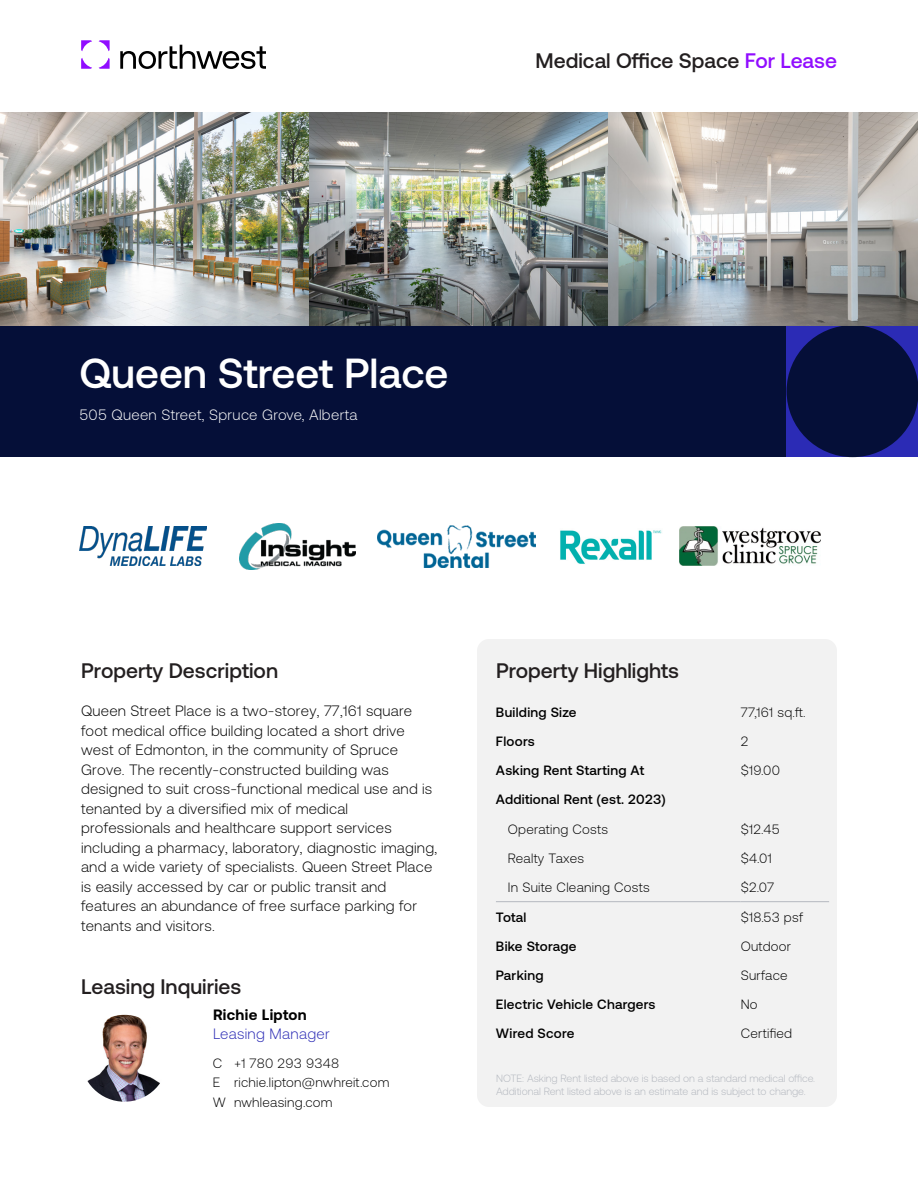
<style>
.page{position:relative;width:918px;height:1188px;background:#fff}
.page>*{position:absolute;margin:0;border:0;box-sizing:border-box;transform-origin:0 0}
.Body{font:500 42px "Aeonik";color:#fff}
.H2_-_Left{font:500 21px "Aeonik";color:#231f20}
.H2_-_Right{font:500 21px "Aeonik";color:#231f20}
.H2_-_Left-2{font:300 15px/19.5px "Aeonik";letter-spacing:.015em;color:#000}
.Body-2{font:300 15px "Aeonik";letter-spacing:.02em;color:#fff}
.t1{font:300 15px "Aeonik";letter-spacing:.02em;color:#2b2bb5}
.t2{font:700 15px "Aeonik";letter-spacing:.02em;color:#000}
.Table_C_1{font:500 13.5px "Aeonik";letter-spacing:.02em;color:#000}
.Table_C_2{font:300 13.5px "Aeonik";letter-spacing:.02em;color:#000}
.Body_-_Small_-_conta{font:300 13.5px/19.5px "Aeonik";letter-spacing:.02em;color:#000}
.Table_C_1_5{font:300 13.5px "Aeonik";letter-spacing:.02em;color:#000}
.Footer_-_Disclaimer{font:300 10.5px/13.5px "Aeonik";color:#b4b8bf}
.s1{color:#910dff}
</style>
<div class="page">
<div style="left:0;top:325px;width:787px;height:132px;background:#050f38"></div>
<div style="left:787px;top:325px;width:131px;height:132px;background:#2b2bb5"></div>
<div style="left:787px;top:325px;width:131px;height:132px;background:#050f38;border-radius:50%"></div>
<svg style="left:81px;top:40px;width:11px;height:11px"></svg>
<svg style="left:99px;top:40px;width:11px;height:11px"></svg>
<svg style="left:99px;top:58px;width:11px;height:11px"></svg>
<svg style="left:81px;top:58px;width:11px;height:11px"></svg>
<svg style="left:120px;top:45px;width:146px;height:24px"></svg>
<img style="left:0;top:112px;width:918px;height:214px">
<img style="left:309px;top:112px;width:299px;height:213px">
<svg style="left:608px;top:112px;width:310px;height:213px;background:#afaeab"></svg>
<div style="left:477px;top:639px;width:360px;height:468px;background:#f2f2f2;border-radius:12px"></div>
<img style="left:80px;top:527px;width:126px;height:39px">
<img style="left:679px;top:527px;width:141px;height:39px">
<img style="left:240px;top:523px;width:116px;height:47px">
<img style="left:560px;top:530px;width:102px;height:34px">
<img style="left:378px;top:526px;width:158px;height:41px">
<hr style="left:496px;top:901px;width:245px;height:1px;background:#b4b8bf">
<hr style="left:741px;top:901px;width:88px;height:1px;background:#b4b8bf">
<img style="left:81px;top:1015px;width:87px;height:87px;border-radius:43px">
<p class="H2_-_Right" style="left:536px;top:49px;width:303px">Medical Office Space <span class="s1">For Lease</span></p>
<p class="Body" style="left:80px;top:350px;width:371px">Queen Street Place</p>
<p class="Body-2" style="left:80px;top:407px;width:279px">505 Queen Street, Spruce Grove, Alberta</p>
<p class="H2_-_Left" style="left:81px;top:659px;width:199px">Property Description</p>
<p class="H2_-_Left" style="left:496px;top:659px;width:184px">Property Highlights</p>
<p class="H2_-_Left-2" style="left:81px;top:701px;width:358px">Queen Street Place is a two-storey, 77,161 square foot medical office building located a short drive west of Edmonton, in the community of Spruce Grove. The recently-constructed building was designed to suit cross-functional medical use and is tenanted by a diversified mix of medical professionals and healthcare support services including a pharmacy, laboratory, diagnostic imaging, and a wide variety of specialists. Queen Street Place is easily accessed by car or public transit and features an abundance of free surface parking for tenants and visitors.</p>
<p class="Table_C_1" style="left:496px;top:704px;width:82px">Building Size</p>
<p class="Table_C_2" style="left:741px;top:705px;width:66px">77,161 sq.ft.</p>
<p class="Table_C_1" style="left:496px;top:734px;width:40px">Floors</p>
<p class="Table_C_2" style="left:741px;top:734px;width:9px">2</p>
<p class="Table_C_1" style="left:496px;top:763px;width:150px">Asking Rent Starting At</p>
<p class="Table_C_2" style="left:741px;top:763px;width:41px">$19.00</p>
<p class="Table_C_1" style="left:496px;top:792px;width:171px">Additional Rent (est. 2023)</p>
<p class="Table_C_1_5" style="left:508px;top:822px;width:102px">Operating Costs</p>
<p class="Table_C_2" style="left:741px;top:822px;width:41px">$12.45</p>
<p class="Table_C_1_5" style="left:508px;top:851px;width:78px">Realty Taxes</p>
<p class="Table_C_2" style="left:741px;top:851px;width:33px">$4.01</p>
<p class="Table_C_1_5" style="left:508px;top:880px;width:143px">In Suite Cleaning Costs</p>
<p class="Table_C_2" style="left:741px;top:880px;width:35px">$2.07</p>
<p class="Table_C_1" style="left:496px;top:909px;width:32px">Total</p>
<p class="Table_C_2" style="left:741px;top:909px;width:64px">$18.53 psf</p>
<p class="Table_C_1" style="left:496px;top:938px;width:82px">Bike Storage</p>
<p class="Table_C_2" style="left:741px;top:939px;width:52px">Outdoor</p>
<p class="Table_C_1" style="left:496px;top:968px;width:49px">Parking</p>
<p class="Table_C_2" style="left:741px;top:968px;width:48px">Surface</p>
<p class="Table_C_1" style="left:496px;top:997px;width:161px">Electric Vehicle Chargers</p>
<p class="Table_C_2" style="left:741px;top:997px;width:18px">No</p>
<p class="Table_C_1" style="left:496px;top:1026px;width:80px">Wired Score</p>
<p class="Table_C_2" style="left:741px;top:1026px;width:53px">Certified</p>
<p class="H2_-_Left" style="left:81px;top:975px;width:162px">Leasing Inquiries</p>
<h3 class="t2" style="left:213px;top:1006px;width:95px">Richie Lipton</h3>
<h4 class="t1" style="left:213px;top:1026px;width:118px">Leasing Manager</h4>
<p class="Body_-_Small_-_conta" style="left:234px;top:1053px;width:157px">+1 780 293 9348 richie.lipton@nwhreit.com nwhleasing.com</p>
<p class="Body_-_Small_-_conta" style="left:213px;top:1054px;width:15px">C<br>E<br>W</p>
<p class="Footer_-_Disclaimer" style="left:496px;top:1072px;width:321px">NOTE: Asking Rent listed above is based on a standard medical office.<br>Additional Rent listed above is an estimate and is subject to change.</p>
</div>
